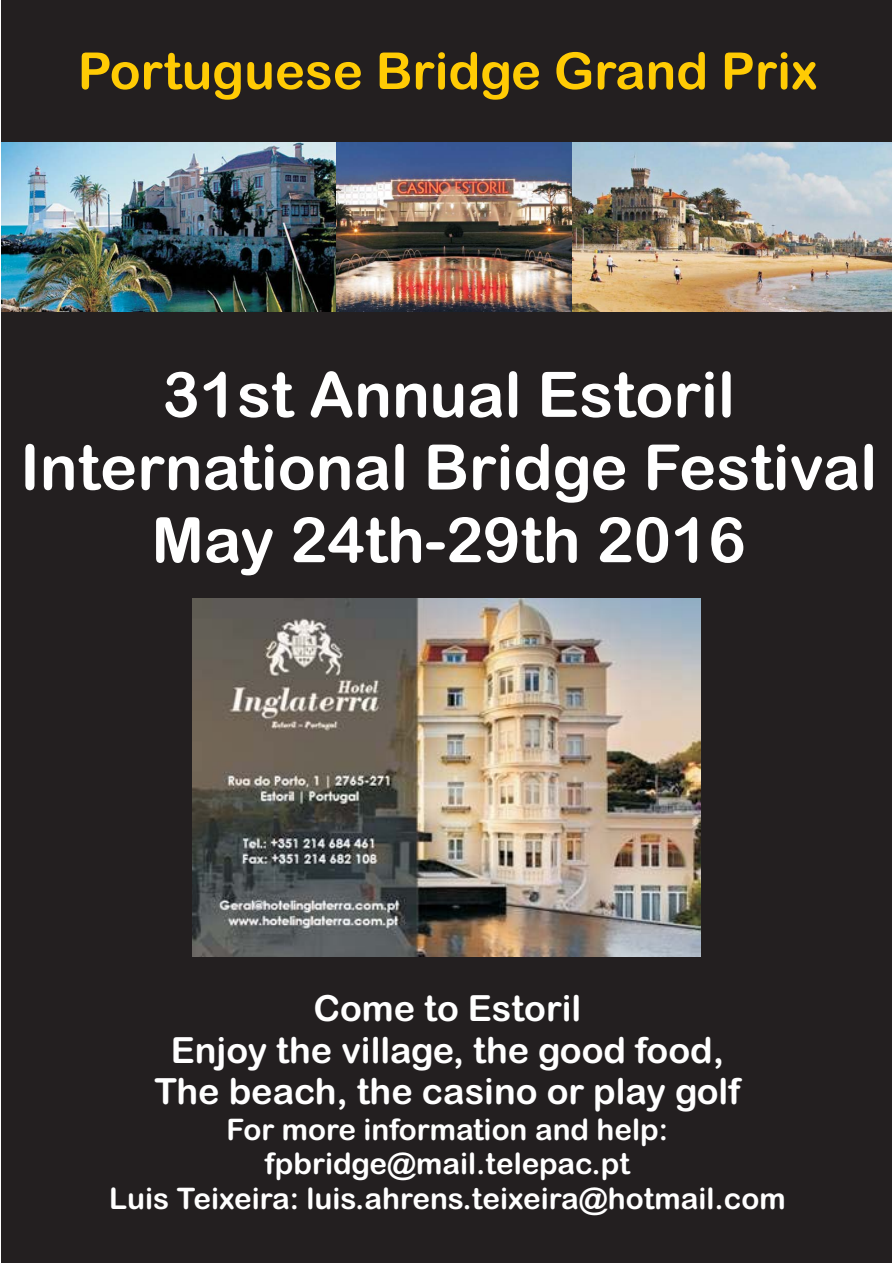
<style>
.page{position:relative;width:893px;height:1263px;background:#fff}
.page>*{position:absolute;margin:0;border:0;box-sizing:border-box;transform-origin:0 0}
.t1{font:62.85px/72.6px "Arial Rounded MT Bold";color:#fff;text-align:center}
.t2{font:50.85px "Arial Rounded MT Bold";color:#ffcb04}
.t3{font:36px/41.7px "Arial Rounded MT Bold";color:#fff;text-align:center}
.t4{font:29.7px/34.3px "Arial Rounded MT Bold";color:#fff;text-align:center}
</style>
<div class="page">
<div style="left:1px;top:0;width:890px;height:1263px;background:#231f20"></div>
<img style="left:192px;top:599px;width:508px;height:357px">
<img style="left:335px;top:143px;width:238px;height:168px">
<img style="left:1px;top:143px;width:334px;height:168px">
<img style="left:573px;top:143px;width:318px;height:168px">
<h2 class="t2" style="left:78px;top:52px;width:741px">Portuguese Bridge Grand Prix</h2>
<h1 class="t1" style="left:20px;top:364px;width:858px">31st Annual Estoril<br>International Bridge Festival<br>May 24th-29th 2016</h1>
<p class="t3" style="left:154px;top:991px;width:587px">Come to Estoril<br>Enjoy the village, the good food,<br>The beach, the casino or play golf</p>
<p class="t4" style="left:109px;top:1115px;width:678px">For more information and help: fpbridge@mail.telepac.pt<br>Luis Teixeira: luis.ahrens.teixeira@hotmail.com</p>
</div>
